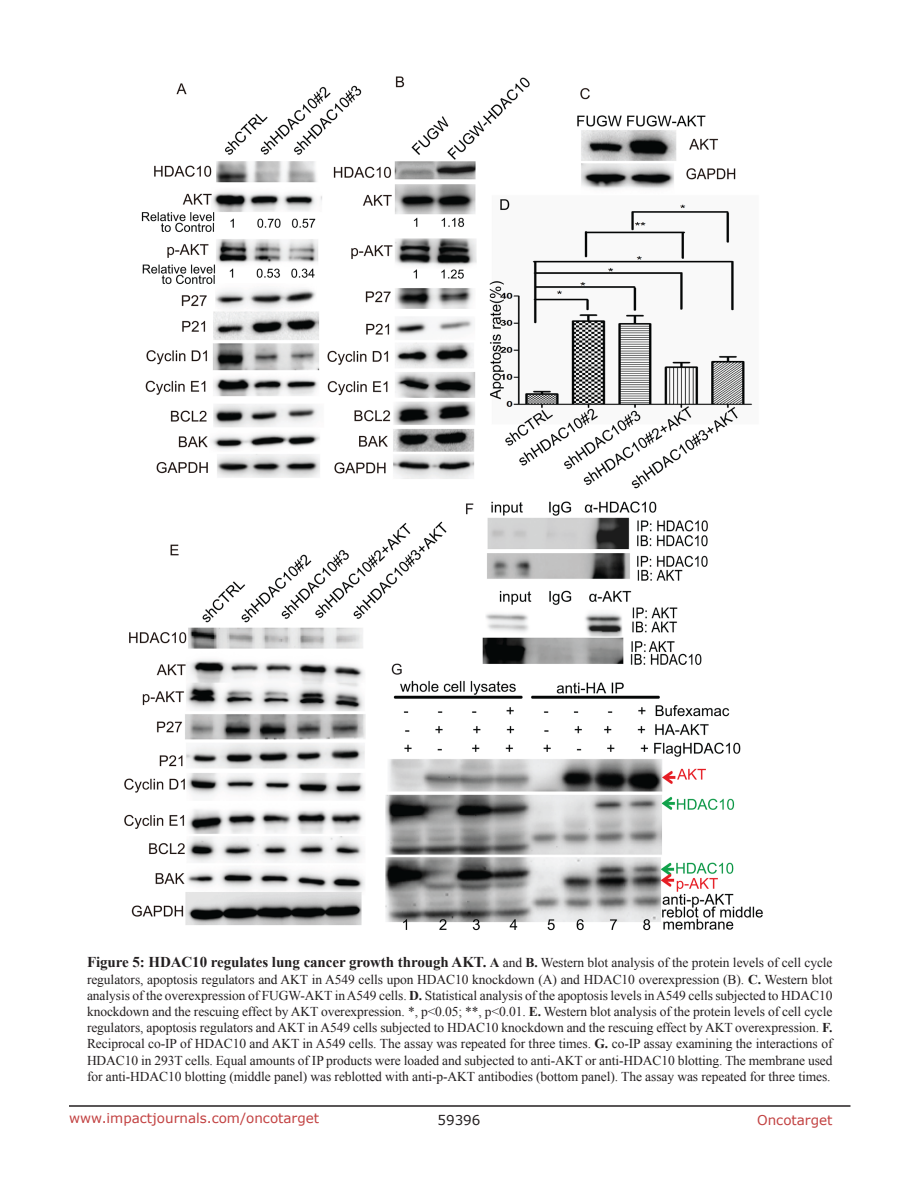
<style>
.page{position:relative;width:918px;height:1188px;background:#fff}
.page>*{position:absolute;margin:0;border:0;box-sizing:border-box;transform-origin:0 0}
.figuretext{font:13.5px/16.2px "Times New Roman";letter-spacing:-.005em;color:#231f20;text-align:justify}
.t1{font:13.5px "Verdana";color:#c24141}
.t2{font:13.5px "Verdana";color:#231f20}
.s1{font-weight:700;font-size:15px}
.s2{font-weight:700}
</style>
<div class="page">
<hr style="left:69px;top:1105px;width:781px;height:2px;background:#231f20">
<img style="left:124px;top:76px;width:639px;height:855px">
<p class="figuretext" style="left:87px;top:955px;width:747px"><span class="s1">Figure 5: HDAC10 regulates lung cancer growth through AKT.</span> <span class="s2">A</span> and <span class="s2">B.</span> Western blot analysis of the protein levels of cell cycle regulators, apoptosis regulators and AKT in A549 cells upon HDAC10 knockdown (A) and HDAC10 overexpression (B). <span class="s2">C.</span> Western blot analysis of the overexpression of FUGW-AKT in A549 cells. <span class="s2">D.</span> Statistical analysis of the apoptosis levels in A549 cells subjected to HDAC10 knockdown and the rescuing effect by AKT overexpression. *, p&lt;0.05; **, p&lt;0.01. <span class="s2">E.</span> Western blot analysis of the protein levels of cell cycle regulators, apoptosis regulators and AKT in A549 cells subjected to HDAC10 knockdown and the rescuing effect by AKT overexpression. <span class="s2">F.<br></span>Reciprocal co-IP of HDAC10 and AKT in A549 cells. The assay was repeated for three times. <span class="s2">G.</span> co-IP assay examining the interactions of HDAC10 in 293T cells. Equal amounts of IP products were loaded and subjected to anti-AKT or anti-HDAC10 blotting. The membrane used for anti-HDAC10 blotting (middle panel) was reblotted with anti-p-AKT antibodies (bottom panel). The assay was repeated for three times.</p>
<p class="t1" style="left:69px;top:1109px;width:252px">www.impactjournals.com/oncotarget</p>
<p class="t2" style="left:438px;top:1111px;width:44px">59396</p>
<p class="t1" style="left:757px;top:1111px;width:77px">Oncotarget</p>
</div>
